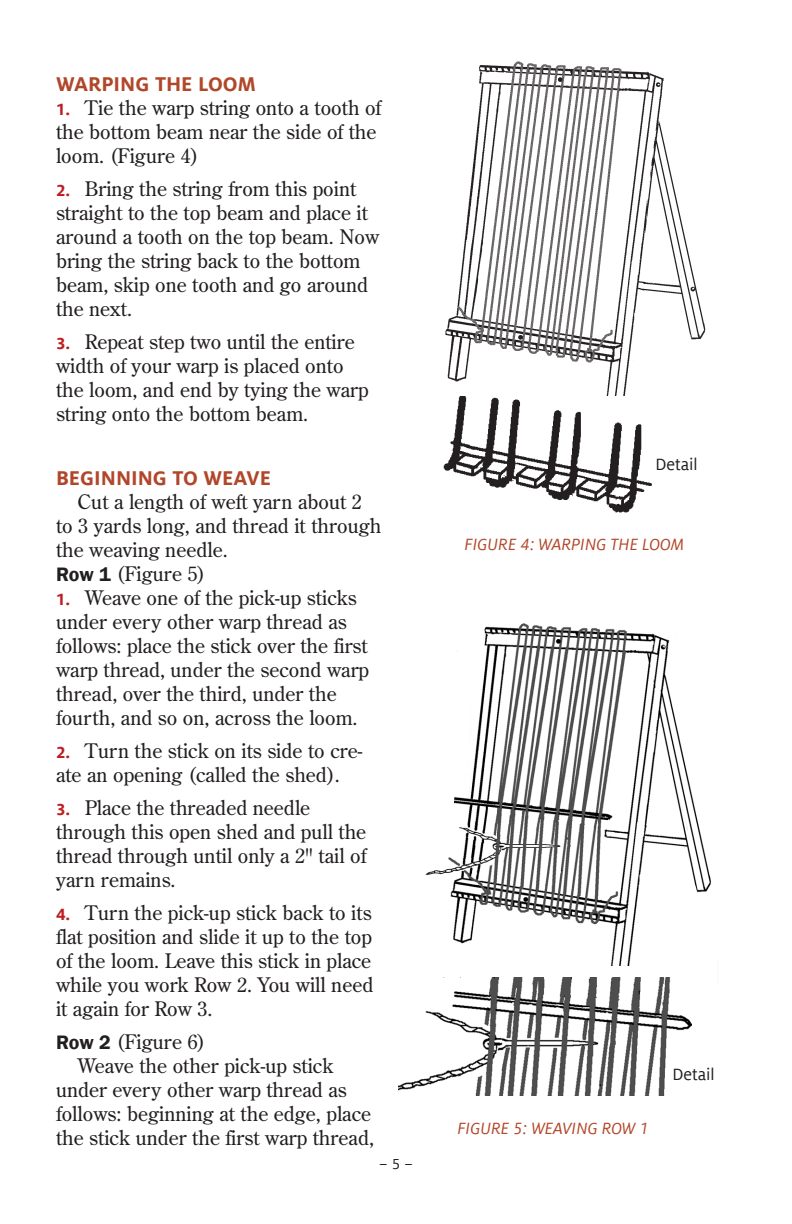
<style>
.page{position:relative;width:792px;height:1224px;background:#fff}
.page>*{position:absolute;margin:0;border:0;box-sizing:border-box;transform-origin:0 0}
.section_header{font:700 22px "Milo Offc";color:#b1472a}
.paragraph{font:20px/24px "Century Old Style Std";color:#231f20}
.figure_label{font:italic 18px "Milo Offc";color:#b1472a}
.call-out{font:18px "Milo Offc";color:#231f20}
.t1{font:16px "Milo Offc";color:#231f20}
.s1{font-family:"Milo Offc";font-weight:700;font-size:18px;color:#be1e23}
.s2{font-family:"Franklin Gothic";font-weight:600}
</style>
<div class="page">
<img style="left:425px;top:623px;width:286px;height:343px">
<img style="left:445px;top:61px;width:261px;height:335px">
<img style="left:443px;top:396px;width:209px;height:117px">
<img style="left:398px;top:978px;width:294px;height:118px">
<svg style="left:425px;top:749px;width:33px;height:68px"></svg>
<p class="section_header" style="left:56px;top:72px;width:202px">WARPING THE LOOM</p>
<p class="paragraph" style="left:56px;top:96px;width:327px"><span class="s1">1.</span> Tie the warp string onto a tooth of the bottom beam near the side of the loom. (Figure 4)</p>
<p class="paragraph" style="left:56px;top:177px;width:325px"><span class="s1">2.</span> Bring the string from this point straight to the top beam and place it around a tooth on the top beam. Now bring the string back to the bottom beam, skip one tooth and go around the next.</p>
<p class="paragraph" style="left:56px;top:330px;width:314px"><span class="s1">3.</span> Repeat step two until the entire width of your warp is placed onto the loom, and end by tying the warp string onto the bottom beam.</p>
<p class="section_header" style="left:56px;top:466px;width:217px">BEGINNING TO WEAVE</p>
<p class="paragraph" style="left:56px;top:490px;width:327px;text-indent:22px">Cut a length of weft yarn about 2 to 3 yards long, and thread it through the weaving needle.</p>
<p class="paragraph" style="left:56px;top:562px;width:151px"><span class="s2">Row 1</span> (Figure 5)</p>
<p class="paragraph" style="left:56px;top:586px;width:315px"><span class="s1">1.</span> Weave one of the pick-up sticks under every other warp thread as follows: place the stick over the first warp thread, under the second warp thread, over the third, under the fourth, and so on, across the loom.</p>
<p class="paragraph" style="left:56px;top:739px;width:308px"><span class="s1">2.</span> Turn the stick on its side to cre&shy;ate an opening (called the shed).</p>
<p class="paragraph" style="left:56px;top:796px;width:312px"><span class="s1">3.</span> Place the threaded needle through this open shed and pull the thread through until only a 2" tail of yarn remains.</p>
<p class="paragraph" style="left:56px;top:901px;width:319px;text-align:justify"><span class="s1">4.</span> Turn the pick-up stick back to its flat position and slide it up to the top of the loom. Leave this stick in place while you work Row 2. You will need it again for Row 3.</p>
<p class="paragraph" style="left:56px;top:1030px;width:151px"><span class="s2">Row 2</span> (Figure 6)</p>
<p class="paragraph" style="left:56px;top:1054px;width:320px;text-indent:22px">Weave the other pick-up stick under every other warp thread as follows: beginning at the edge, place the stick under the first warp thread,</p>
<p class="t1" style="left:379px;top:1155px;width:35px">– 5 –</p>
<p class="call-out" style="left:655px;top:454px;width:44px">Detail</p>
<p class="figure_label" style="left:465px;top:535px;width:221px">FIGURE 4: WARPING THE LOOM</p>
<p class="figure_label" style="left:457px;top:1119px;width:193px">FIGURE 5: WEAVING ROW 1</p>
<p class="call-out" style="left:672px;top:1065px;width:44px">Detail</p>
</div>
